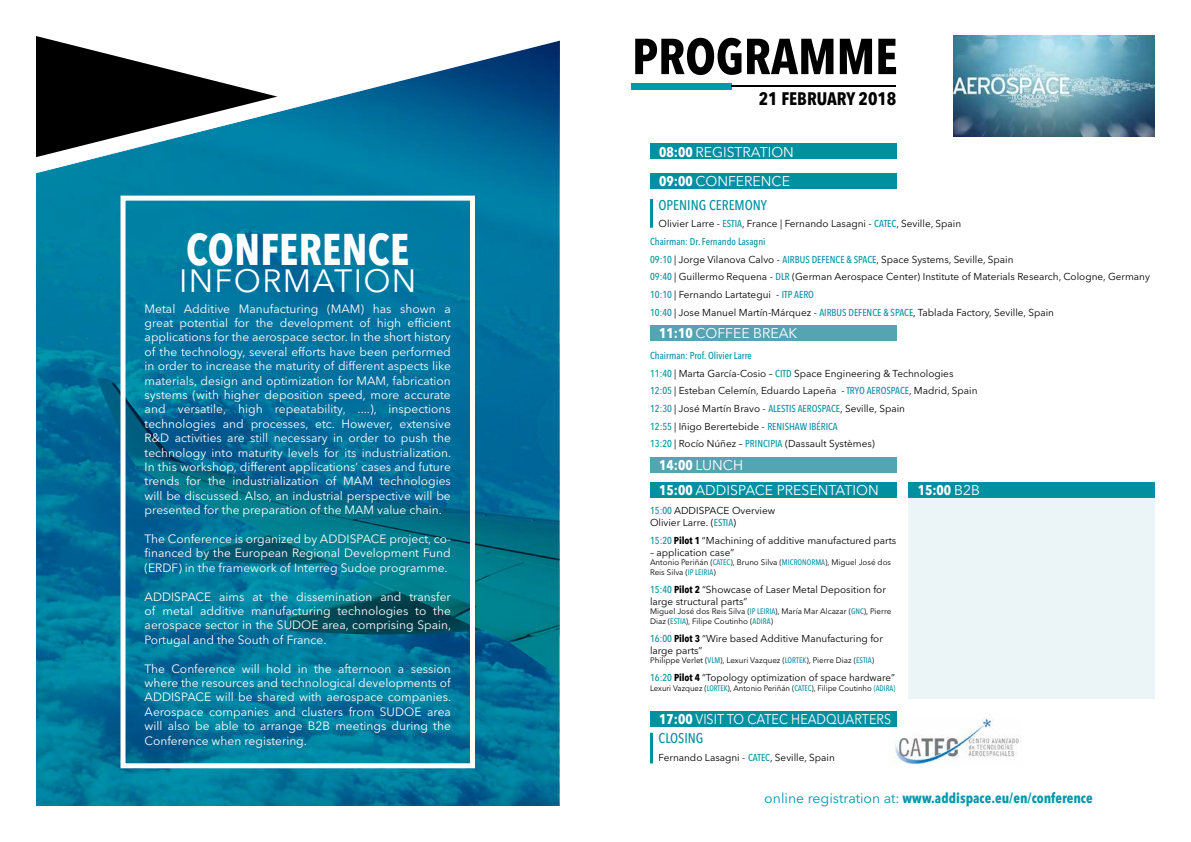
<style>
.page{position:relative;width:1191px;height:842px;background:#fff}
.page>*{position:absolute;margin:0;border:0;box-sizing:border-box;transform-origin:0 0}
.t1{font:700 condensed 50px "Avenir Next LT Pro";color:#000}
.t2{font:700 condensed 44px "Avenir Next LT Pro";letter-spacing:.01em;color:#fff}
.t3{font:32px "Avenir Next LT Pro";letter-spacing:.04em;color:#fff}
.t4{font:700 condensed 18px "Avenir Next LT Pro";color:#000}
.t5{font:14px/29.4px "Avenir Next LT Pro";color:#fff}
.t6{font:700 condensed 14px "Avenir Next LT Pro";color:#0098af}
.t7{font:14px "Avenir Next LT Pro";color:#fff;scale:.9 1}
.t8{font:500 condensed 14px "Avenir Next LT Pro";color:#0090a0}
.t9{font:700 condensed 14px "Avenir Next LT Pro";color:#fff}
.t10{font:12px/14.4px "Avenir Next LT Pro";color:#fff;text-align:justify}
.t11{font:10px/17.7px "Avenir Next LT Pro";color:#000}
.t12{font:8px/9.6px "Avenir Next LT Pro";color:#000}
.s1{font-weight:700;font-stretch:condensed}
.s2{font-weight:500;font-stretch:condensed;color:#0090a0}
.s3{font-weight:400;font-stretch:normal}
</style>
<div class="page">
<img style="left:891px;top:719px;width:130px;height:46px">
<img style="left:953px;top:36px;width:202px;height:100px">
<div style="left:650px;top:144px;width:246px;height:15px;background:#0090a0"></div>
<div style="left:650px;top:173px;width:246px;height:15px;background:#0090a0"></div>
<div style="left:650px;top:457px;width:246px;height:15px;background:#54a4b2"></div>
<div style="left:908px;top:497px;width:247px;height:202px;background:#ebf4f6"></div>
<div style="left:650px;top:482px;width:246px;height:15px;background:#0090a0"></div>
<div style="left:650px;top:711px;width:246px;height:15px;background:#0090a0"></div>
<div style="left:908px;top:482px;width:247px;height:15px;background:#0090a0"></div>
<svg style="left:36px;top:173px;width:523px;height:633px;background:#007499"></svg>
<div style="left:120px;top:196px;width:355px;height:572px;border:5px solid #fff"></div>
<svg style="left:36px;top:40px;width:524px;height:133px"></svg>
<svg style="left:36px;top:36px;width:241px;height:121px"></svg>
<div style="left:631px;top:83px;width:100px;height:7px;background:#0098af"></div>
<hr style="left:731px;top:86px;width:165px;height:1px;background:#000">
<hr style="left:650px;top:199px;width:3px;height:29px;background:#0090a0">
<hr style="left:650px;top:733px;width:3px;height:30px;background:#0090a0">
<div style="left:650px;top:325px;width:246px;height:15px;background:#54a4b2"></div>
<h2 class="t2" style="left:186px;top:222px;width:225px">CONFERENCE</h2>
<h3 class="t3" style="left:179px;top:261px;width:238px">INFORMATION</h3>
<p class="t10" style="left:145px;top:301px;width:308px">Metal Additive Manufacturing (MAM) has shown a great potential for the development of high efficient applications for the aerospace sector. In the short history of the technology, several efforts have been performed in order to increase the maturity of different aspects like materials, design and optimization for MAM, fabrication systems (with higher deposition speed, more accurate and versatile, high repeatability, ....), inspections technologies and processes, etc. However, extensive R&amp;D activities are still necessary in order to push the technology into maturity levels for its industrialization.<br>In this workshop, different applications’ cases and future trends for the industrialization of MAM technologies will be discussed. Also, an industrial perspective will be presented for the preparation of the MAM value chain.</p>
<p class="t10" style="left:145px;top:532px;width:308px">The Conference is organized by ADDISPACE project, co&shy;financed by the European Regional Development Fund (ERDF) in the framework of Interreg Sudoe programme.</p>
<p class="t10" style="left:145px;top:589px;width:308px">ADDISPACE aims at the dissemination and transfer of metal additive manufacturing technologies to the aerospace sector in the SUDOE area, comprising Spain, Portugal and the South of France.</p>
<p class="t10" style="left:145px;top:661px;width:308px">The Conference will hold in the afternoon a session where the resources and technological developments of ADDISPACE will be shared with aerospace companies.<br>Aerospace companies and clusters from SUDOE area will also be able to arrange B2B meetings during the Conference when registering.</p>
<h1 class="t1" style="left:632px;top:26px;width:267px">PROGRAMME</h1>
<h3 class="t4" style="left:759px;top:87px;width:139px">21 FEBRUARY 2018</h3>
<p class="t5" style="left:659px;top:137px;width:136px"><span class="s1">08:00</span> REGISTRATION<br><span class="s1">09:00</span> CONFERENCE</p>
<p class="t8" style="left:658px;top:196px;width:110px">OPENING CEREMONY</p>
<p class="t11" style="left:650px;top:215px;width:501px;text-indent:8px">Olivier Larre - <span class="s2">ESTIA</span>, France | Fernando Lasagni - <span class="s2">CATEC</span>, Seville, Spain<br><span class="s2">Chairman: Dr. Fernando Lasagni<br>09:10</span> | Jorge Vilanova Calvo - <span class="s2">AIRBUS DEFENCE &amp; SPACE</span>, Space Systems, Seville, Spain<br><span class="s2">09:40</span> | Guillermo Requena - <span class="s2">DLR</span> (German Aerospace Center) Institute of Materials Research, Cologne, Germany <span class="s2">10:10</span> | Fernando Lartategui - <span class="s2">ITP AERO<br>10:40</span> | Jose Manuel Martín-Márquez - <span class="s2">AIRBUS DEFENCE &amp; SPACE</span>, Tablada Factory, Seville, Spain</p>
<p class="t11" style="left:650px;top:346px;width:329px"><span class="s2">Chairman: Prof. Olivier Larre<br>11:40</span> | Marta García-Cosio – <span class="s2">CITD</span> Space Engineering &amp; Technologies <span class="s2">12:05</span> | Esteban Celemín, Eduardo Lapeña - <span class="s2">TRYO AEROSPACE</span>, Madrid, Spain <span class="s2">12:30</span> | José Martín Bravo - <span class="s2">ALESTIS AEROSPACE</span>, Seville, Spain<br><span class="s2">12:55</span> | Iñigo Berertebide - <span class="s2">RENISHAW IBÉRICA<br>13:20</span> | Rocío Núñez – <span class="s2">PRINCIPIA</span> (Dassault Systèmes)</p>
<p class="t5" style="left:659px;top:318px;width:140px"><span class="s1">11:10</span> COFFEE BREAK</p>
<p class="t5" style="left:659px;top:452px;width:221px;line-height:25px"><span class="s1">14:00</span> LUNCH<br><span class="s1">15:00</span> ADDISPACE PRESENTATION</p>
<p class="t11" style="left:650px;top:505px;width:127px;line-height:12px"><span class="s2">15:00</span> ADDISPACE Overview<br>Olivier Larre. (<span class="s2">ESTIA</span>)</p>
<p class="t11" style="left:650px;top:531px;width:248px"><span class="s2">15:20</span> <span class="s1">Pilot 1</span> “Machining of additive manufactured parts</p>
<p class="t11" style="left:650px;top:543px;width:86px">– application case”</p>
<p class="t12" style="left:650px;top:558px;width:243px">Antonio Periñán (<span class="s2">CATEC</span>), Bruno Silva (<span class="s2">MICRONORMA</span>), Miguel José dos<br>Reis Silva (<span class="s2">IP LEIRIA</span>)</p>
<p class="t11" style="left:650px;top:583px;width:237px;line-height:12px"><span class="s2">15:40</span> <span class="s1">Pilot 2</span> “Showcase of Laser Metal Deposition for large structural parts”</p>
<p class="t12" style="left:650px;top:607px;width:243px">Miguel José dos Reis Silva (<span class="s2">IP LEIRIA</span>), María Mar Alcazar (<span class="s2">GNC</span>), Pierre<br>Diaz (<span class="s2">ESTIA</span>), Filipe Coutinho (<span class="s2">ADIRA</span>)</p>
<p class="t11" style="left:650px;top:632px;width:234px;line-height:12px"><span class="s2">16:00</span> <span class="s1">Pilot 3</span> “Wire based Additive Manufacturing for large parts”</p>
<p class="t12" style="left:650px;top:656px;width:226px">Philippe Verlet (<span class="s2">VLM</span>), Lexuri Vazquez (<span class="s2">LORTEK</span>), Pierre Diaz (<span class="s2">ESTIA</span>)</p>
<p class="t11" style="left:650px;top:668px;width:246px"><span class="s2">16:20</span> <span class="s1">Pilot 4</span> “Topology optimization of space hardware”</p>
<p class="t12" style="left:650px;top:683px;width:247px">Lexuri Vazquez (<span class="s2">LORTEK</span>), Antonio Periñán (<span class="s2">CATEC</span>), Filipe Coutinho <span class="s2">(ADIRA)</span></p>
<p class="t7" style="left:659px;top:711px;width:259px"><span class="s1">17:00</span> VISIT TO CATEC HEADQUARTERS</p>
<p class="t9" style="left:917px;top:481px;width:64px">15:00 <span class="s3">B2B</span></p>
<p class="t8" style="left:658px;top:730px;width:46px">CLOSING</p>
<p class="t11" style="left:658px;top:749px;width:178px">Fernando Lasagni - <span class="s2">CATEC</span>, Seville, Spain</p>
<p class="t6" style="left:764px;top:789px;width:330px"><span class="s3">online registration at:</span> www.addispace.eu/en/conference</p>
</div>
